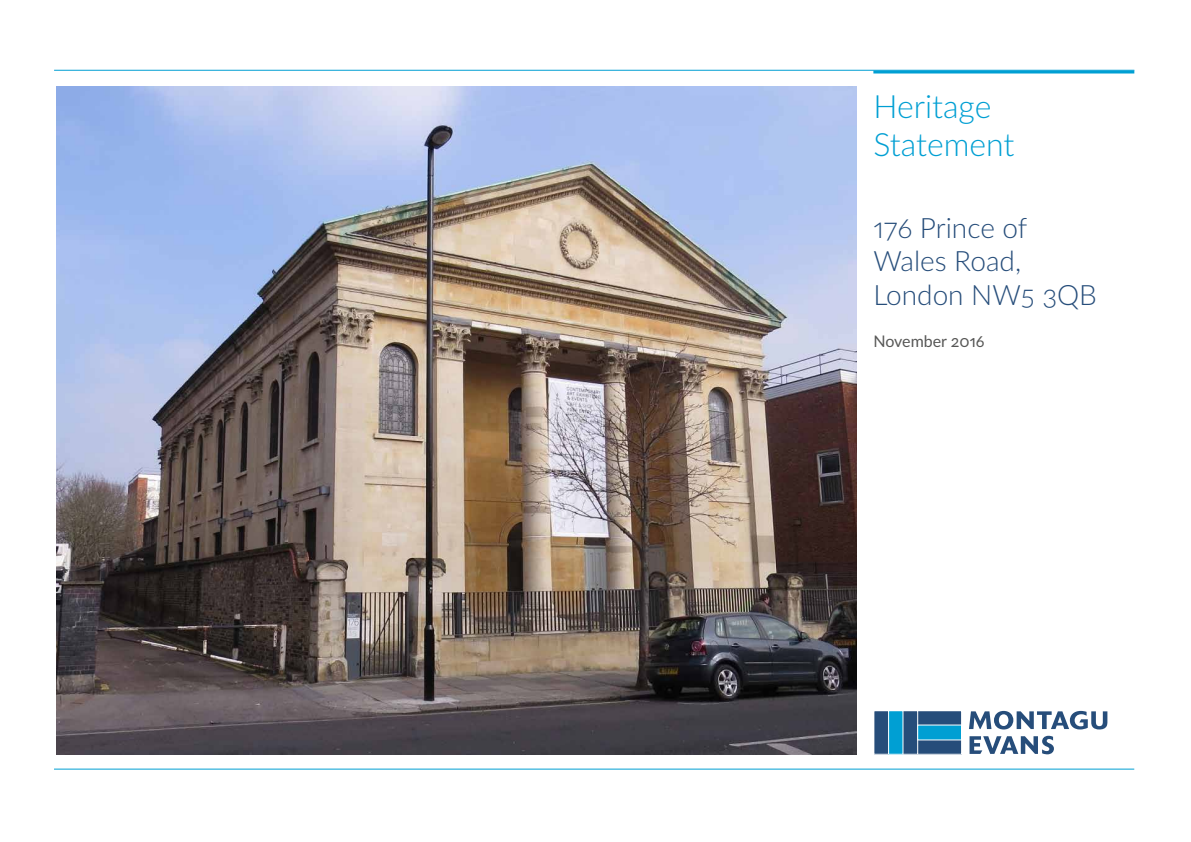
<style>
.page{position:relative;width:1191px;height:842px;background:#fff}
.page>*{position:absolute;margin:0;border:0;box-sizing:border-box;transform-origin:0 0}
.t1{font:300 32px/38.4px "Lato";color:#009fd3}
.t2{font:300 28px/33.6px "Lato";color:#264d7a}
.t3{font:16px "Lato";color:#575756}
</style>
<div class="page">
<div style="left:874px;top:711px;width:87px;height:43px;background:#264d7a"></div>
<div style="left:873px;top:710px;width:89px;height:45px;border:1px solid #fff"></div>
<div style="left:873px;top:710px;width:45px;height:45px;border:1px solid #fff"></div>
<div style="left:917px;top:724px;width:45px;height:16px;background:#009fd3"></div>
<div style="left:888px;top:711px;width:15px;height:43px;background:#009fd3"></div>
<div style="left:888px;top:710px;width:15px;height:45px;border:1px solid #fff"></div>
<svg style="left:969px;top:711px;width:138px;height:18px"></svg>
<svg style="left:969px;top:736px;width:85px;height:18px"></svg>
<hr style="left:54px;top:769px;width:1080px;height:1px;background:#009fd3">
<hr style="left:54px;top:70px;width:1080px;height:1px;background:#009fd3">
<hr style="left:873px;top:71px;width:261px;height:3px;background:#009fd3">
<img style="left:57px;top:87px;width:799px;height:667px">
<p class="t1" style="left:873px;top:86px;width:143px">Heritage<br>Statement</p>
<p class="t2" style="left:873px;top:210px;width:225px">176 Prince of<br>Wales Road,<br>London NW5 3QB</p>
<p class="t3" style="left:873px;top:330px;width:113px">November 2016</p>
</div>
